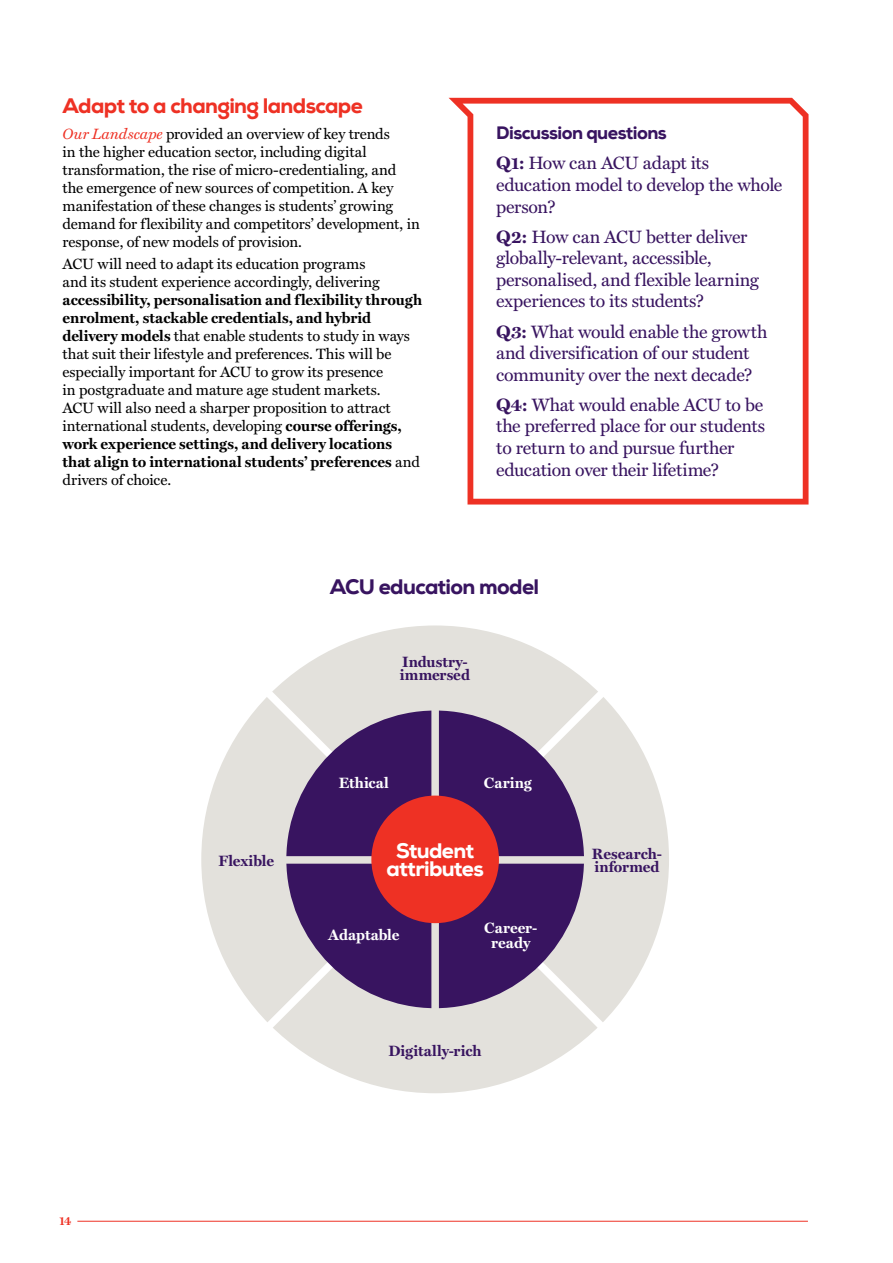
<style>
.page{position:relative;width:893px;height:1263px;background:#fff}
.page>*{position:absolute;margin:0;border:0;box-sizing:border-box;transform-origin:0 0}
._7_Body_copy{font:800 21px "Nexa";letter-spacing:-.035em;color:#ee3124}
._3_Major_heading_-_2{font:800 21px "Nexa";letter-spacing:-.03em;color:#381460}
._3_Major_heading_-_2-2{font:800 21px/17.9px "Nexa";letter-spacing:-.035em;color:#fff;text-align:center}
._7_Body_copy-2{font:18px/21.6px "Miller Text";letter-spacing:-.015em;color:#381460}
._3_Major_heading_-_2-3{font:800 18px "Nexa";letter-spacing:-.03em;color:#381460}
._7_Body_copy-3{font:15px/18px "Miller Text";letter-spacing:-.005em;color:#000}
._3_Major_heading_-_2-4{font:700 15px/12.8px "Miller Text";color:#381460}
._3_Major_heading_-_2-5{font:700 15px/15.3px "Miller Text";color:#fff;text-align:center}
.t1{font:700 11.25px "Miller Text";color:#ee3124}
.s1{font-style:italic;color:#ee3124}
.s2{font-weight:700}
</style>
<div class="page">
<div style="left:201px;top:625px;width:468px;height:468px;background:#e3e1dc;border-radius:50%"></div>
<svg style="left:252px;top:676px;width:367px;height:367px"></svg>
<div style="left:286px;top:710px;width:298px;height:298px;background:#381460;border-radius:50%"></div>
<svg style="left:449px;top:98px;width:359px;height:406px"></svg>
<div style="left:431px;top:705px;width:8px;height:310px;background:#e3e1dc"></div>
<div style="left:280px;top:856px;width:310px;height:8px;background:#e3e1dc"></div>
<div style="left:371px;top:795px;width:128px;height:128px;background:#ee3124;border-radius:50%"></div>
<hr style="left:77px;top:1221px;width:731px;height:1px;background:#ee3124">
<p class="_7_Body_copy" style="left:63px;top:92px;width:302px">Adapt to a changing landscape</p>
<p class="_7_Body_copy-3" style="left:63px;top:124px;width:359px"><span class="s1">Our Landscape</span> provided an overview of key trends<br>in the higher education sector, including digital transformation, the rise of micro-credentialing, and the emergence of new sources of competition. A key manifestation of these changes is students’ growing demand for flexibility and competitors’ development, in response, of new models of provision.</p>
<p class="_7_Body_copy-3" style="left:63px;top:254px;width:361px">ACU will need to adapt its education programs<br>and its student experience accordingly, delivering <span class="s2">accessibility, personalisation and flexibility through enrolment, stackable credentials, and hybrid delivery models</span> that enable students to study in ways that suit their lifestyle and preferences. This will be especially important for ACU to grow its presence<br>in postgraduate and mature age student markets.<br>ACU will also need a sharper proposition to attract international students, developing <span class="s2">course offerings, work experience settings, and delivery locations that align to international students’ preferences</span> and drivers of choice.</p>
<p class="_3_Major_heading_-_2-3" style="left:496px;top:122px;width:172px">Discussion questions</p>
<p class="_7_Body_copy-2" style="left:496px;top:151px;width:288px"><span class="s2">Q1:</span> How can ACU adapt its education model to develop the whole person?</p>
<p class="_7_Body_copy-2" style="left:496px;top:224px;width:264px"><span class="s2">Q2:</span> How can ACU better deliver globally-relevant, accessible, personalised, and flexible learning experiences to its students?</p>
<p class="_7_Body_copy-2" style="left:496px;top:319px;width:273px"><span class="s2">Q3:</span> What would enable the growth and diversification of our student community over the next decade?</p>
<p class="_7_Body_copy-2" style="left:496px;top:393px;width:271px"><span class="s2">Q4:</span> What would enable ACU to be the preferred place for our students to return to and pursue further education over their lifetime?</p>
<p class="_3_Major_heading_-_2" style="left:330px;top:573px;width:211px">ACU education model</p>
<p class="t1" style="left:60px;top:1212px;width:13px">14</p>
<p class="_3_Major_heading_-_2-4" style="left:219px;top:853px;width:57px">Flexible</p>
<p class="_3_Major_heading_-_2-4" style="left:400px;top:655px;width:72px">Industry&shy;immersed</p>
<p class="_3_Major_heading_-_2-5" style="left:339px;top:775px;width:52px">Ethical</p>
<p class="_3_Major_heading_-_2-5" style="left:484px;top:775px;width:50px">Caring</p>
<p class="_3_Major_heading_-_2-2" style="left:386px;top:842px;width:99px">Student attributes</p>
<p class="_3_Major_heading_-_2-5" style="left:328px;top:927px;width:73px">Adaptable</p>
<p class="_3_Major_heading_-_2-5" style="left:484px;top:919px;width:55px">Career&shy;ready</p>
<p class="_3_Major_heading_-_2-4" style="left:388px;top:1044px;width:95px">Digitally-rich</p>
<p class="_3_Major_heading_-_2-4" style="left:592px;top:847px;width:72px">Research&shy;informed</p>
</div>
